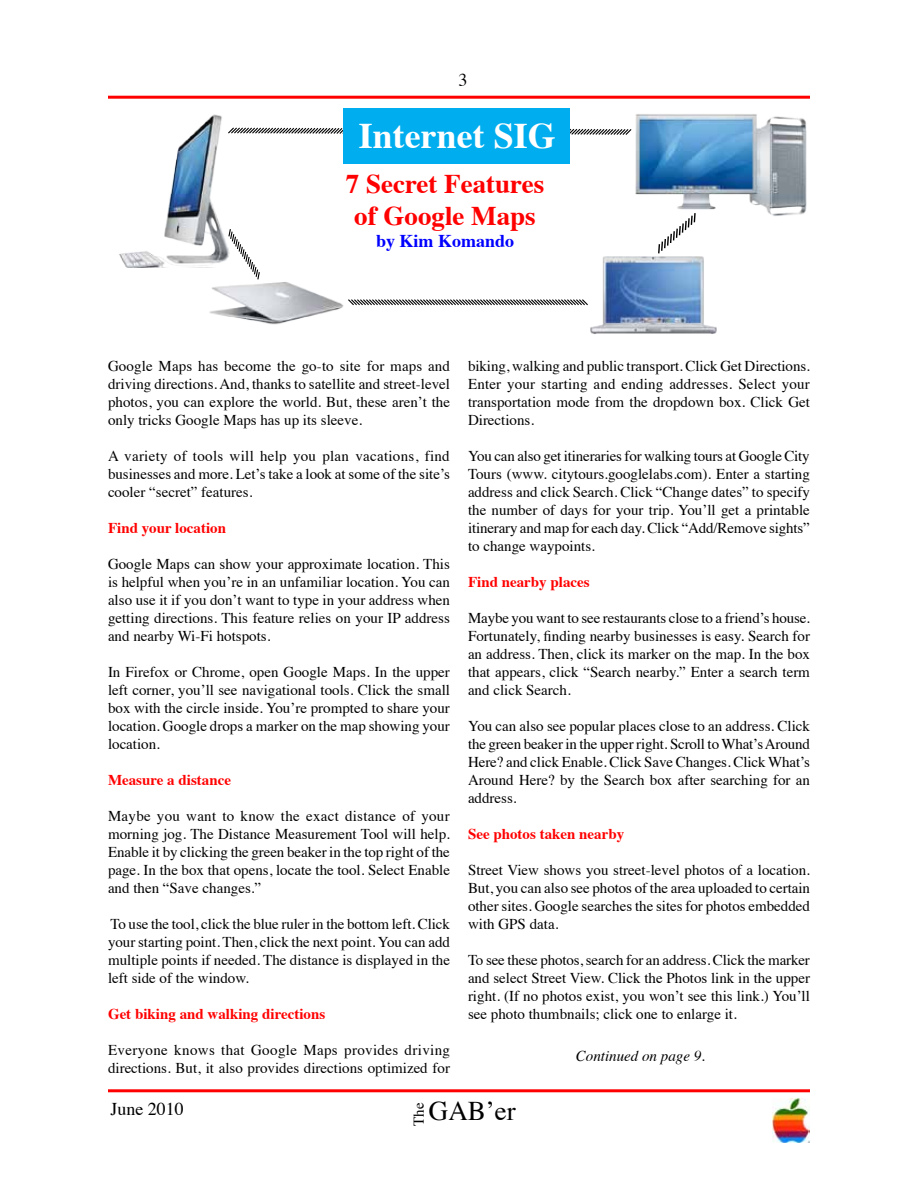
<style>
.page{position:relative;width:918px;height:1188px;background:#fff}
.page>*{position:absolute;margin:0;border:0;box-sizing:border-box;transform-origin:0 0}
.t1{font:700 36px "Times";color:#fff}
.t2{font:700 27px/32.4px "Times";color:#f00;text-align:center}
.t3{font:27px "Times";color:#000}
.t4{font:700 18px "Times";color:#00f}
.t5{font:18px "Times";color:#000}
.t6{font:15px/18px "Times";color:#000;text-align:justify}
.t7{font:700 15px "Times";color:#f00}
.t8{font:italic 15px "Times";color:#000}
</style>
<div class="page">
<img style="left:772px;top:1099px;width:38px;height:43px">
<hr style="left:108px;top:96px;width:702px;height:3px;background:#f00">
<hr style="left:108px;top:1089px;width:702px;height:3px;background:#f00">
<svg style="left:242px;top:126px;width:390px;height:10px"></svg>
<img style="left:590px;top:256px;width:127px;height:78px">
<div style="left:344px;top:108px;width:226px;height:56px;background:#00aeef"></div>
<img style="left:119px;top:114px;width:123px;height:154px">
<img style="left:635px;top:114px;width:172px;height:102px">
<img style="left:209px;top:282px;width:135px;height:43px">
<svg style="left:348px;top:299px;width:240px;height:7px"></svg>
<svg style="left:657px;top:212px;width:39px;height:42px"></svg>
<svg style="left:228px;top:228px;width:32px;height:52px"></svg>
<p class="t5" style="left:459px;top:63px;width:10px">3</p>
<h1 class="t1" style="left:359px;top:101px;width:198px">Internet SIG</h1>
<h2 class="t2" style="left:346px;top:165px;width:200px">7 Secret Features of Google Maps</h2>
<p class="t4" style="left:376px;top:223px;width:140px">by Kim Komando</p>
<p class="t6" style="left:108px;top:355px;width:344px">Google Maps has become the go-to site for maps and driving directions. And, thanks to satellite and street-level photos, you can explore the world. But, these aren’t the only tricks Google Maps has up its sleeve.</p>
<p class="t6" style="left:108px;top:445px;width:344px">A variety of tools will help you plan vacations, find businesses and more. Let’s take a look at some of the site’s cooler “secret” features.</p>
<p class="t7" style="left:108px;top:513px;width:120px">Find your location</p>
<p class="t6" style="left:108px;top:553px;width:344px">Google Maps can show your approximate location. This is helpful when you’re in an unfamiliar location. You can also use it if you don’t want to type in your address when getting directions. This feature relies on your IP address and nearby Wi-Fi hotspots.</p>
<p class="t6" style="left:108px;top:661px;width:344px">In Firefox or Chrome, open Google Maps. In the upper left corner, you’ll see navigational tools. Click the small box with the circle inside. You’re prompted to share your location. Google drops a marker on the map showing your location.</p>
<p class="t7" style="left:108px;top:765px;width:125px">Measure a distance</p>
<p class="t6" style="left:108px;top:805px;width:344px">Maybe you want to know the exact distance of your morning jog. The Distance Measurement Tool will help.<br>Enable it by clicking the green beaker in the top right of the page. In the box that opens, locate the tool. Select Enable and then “Save changes.”</p>
<p class="t6" style="left:108px;top:913px;width:344px">To use the tool, click the blue ruler in the bottom left. Click your starting point. Then, click the next point. You can add multiple points if needed. The distance is displayed in the left side of the window.</p>
<p class="t7" style="left:108px;top:999px;width:219px">Get biking and walking directions</p>
<p class="t6" style="left:108px;top:1039px;width:344px">Everyone knows that Google Maps provides driving directions. But, it also provides directions optimized for</p>
<p class="t6" style="left:468px;top:355px;width:344px">biking, walking and public transport. Click Get Directions.<br>Enter your starting and ending addresses. Select your transportation mode from the dropdown box. Click Get Directions.</p>
<p class="t6" style="left:468px;top:445px;width:343px">You can also get itineraries for walking tours at Google City Tours (www. citytours.googlelabs.com). Enter a starting address and click Search. Click “Change dates” to specify the number of days for your trip. You’ll get a printable itinerary and map for each day. Click “Add/Remove sights” to change waypoints.</p>
<p class="t7" style="left:468px;top:567px;width:123px">Find nearby places</p>
<p class="t6" style="left:468px;top:607px;width:344px">Maybe you want to see restaurants close to a friend’s house.<br>Fortunately, finding nearby businesses is easy. Search for an address. Then, click its marker on the map. In the box that appears, click “Search nearby.” Enter a search term and click Search.</p>
<p class="t6" style="left:468px;top:715px;width:344px">You can also see popular places close to an address. Click the green beaker in the upper right. Scroll to What’s Around Here? and click Enable. Click Save Changes. Click What’s Around Here? by the Search box after searching for an address.</p>
<p class="t7" style="left:468px;top:819px;width:158px">See photos taken nearby</p>
<p class="t6" style="left:468px;top:859px;width:344px">Street View shows you street-level photos of a location.<br>But, you can also see photos of the area uploaded to certain other sites. Google searches the sites for photos embedded with GPS data.</p>
<p class="t6" style="left:468px;top:949px;width:344px">To see these photos, search for an address. Click the marker and select Street View. Click the Photos link in the upper right. (If no photos exist, you won’t see this link.) You’ll see photo thumbnails; click one to enlarge it.</p>
<p class="t8" style="left:576px;top:1043px;width:131px">Continued on page 9.</p>
<p class="t5" style="left:110px;top:1092px;width:75px">June 2010</p>
<p class="t6" style="left:408px;top:1126px;width:25px;rotate:-90deg">The</p>
<h2 class="t3" style="left:429px;top:1086px;width:88px">GAB’er</h2>
</div>
